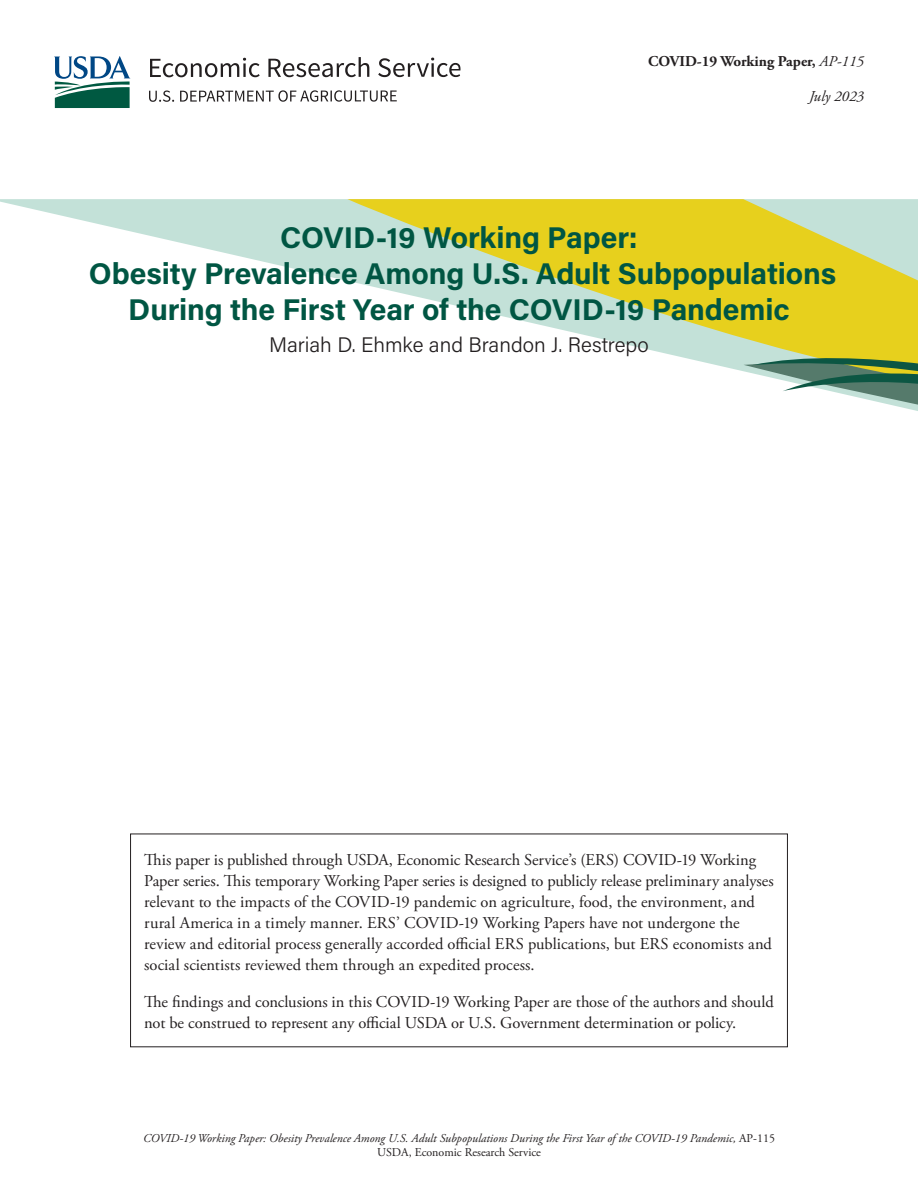
<style>
.page{position:relative;width:918px;height:1188px;background:#fff}
.page>*{position:absolute;margin:0;border:0;box-sizing:border-box;transform-origin:0 0}
.t1{font:700 30px/36px "Acumin Pro";letter-spacing:-.005em;color:#005643;text-align:center}
.t2{font:300 21px "Acumin Pro";color:#231f20}
.P_-_Body_Text{font:16.5px/21px "Adobe Garamond Pro";color:#231f20}
.t3{font:700 15px "Adobe Garamond Pro";color:#231f20}
.t4{font:italic 15px "Adobe Garamond Pro";color:#231f20}
.t5{font:italic 12px/14.4px "Adobe Garamond Pro";color:#231f20;text-align:center}
.s1{font-weight:400;font-style:italic}
.s2{font-style:normal}
</style>
<div class="page">
<svg style="left:150px;top:58px;width:110px;height:19px"></svg>
<svg style="left:268px;top:57px;width:101px;height:20px"></svg>
<svg style="left:378px;top:58px;width:83px;height:19px"></svg>
<svg style="left:149px;top:90px;width:25px;height:12px"></svg>
<svg style="left:180px;top:90px;width:217px;height:12px"></svg>
<svg style="left:54px;top:56px;width:77px;height:52px"></svg>
<svg style="left:0;top:199px;width:347px;height:82px;fill:#cbe5dd"></svg>
<svg style="left:347px;top:199px;width:571px;height:173px;fill:#e7d01d"></svg>
<svg style="left:744px;top:343px;width:174px;height:68px"></svg>
<img style="left:347px;top:364px;width:341px;height:8px">
<p class="t3" style="left:648px;top:53px;width:217px">COVID-19 Working Paper, <span class="s1">AP-115</span></p>
<p class="t4" style="left:809px;top:87px;width:56px">July 2023</p>
<h1 class="t1" style="left:89px;top:218px;width:749px">COVID-19 Working Paper:<br>Obesity Prevalence Among U.S. Adult Subpopulations<br>During the First Year of the COVID-19 Pandemic</h1>
<p class="t2" style="left:269px;top:330px;width:381px">Mariah D. Ehmke and Brandon J. Restrepo</p>
<p class="P_-_Body_Text" style="left:144px;top:850px;width:631px">This paper is published through USDA, Economic Research Service’s (ERS) COVID-19 Working Paper series. This temporary Working Paper series is designed to publicly release preliminary analyses relevant to the impacts of the COVID-19 pandemic on agriculture, food, the environment, and rural America in a timely manner. ERS’ COVID-19 Working Papers have not undergone the review and editorial process generally accorded official ERS publications, but ERS economists and social scientists reviewed them through an expedited process.</p>
<p class="P_-_Body_Text" style="left:144px;top:992px;width:631px">The findings and conclusions in this COVID-19 Working Paper are those of the authors and should not be construed to represent any official USDA or U.S. Government determination or policy.</p>
<p class="t5" style="left:143px;top:1131px;width:633px">COVID-19 Working Paper: Obesity Prevalence Among U.S. Adult Subpopulations During the First Year of the COVID-19 Pandemic, <span class="s2">AP-115<br>USDA, Economic Research Service</span></p>
</div>
